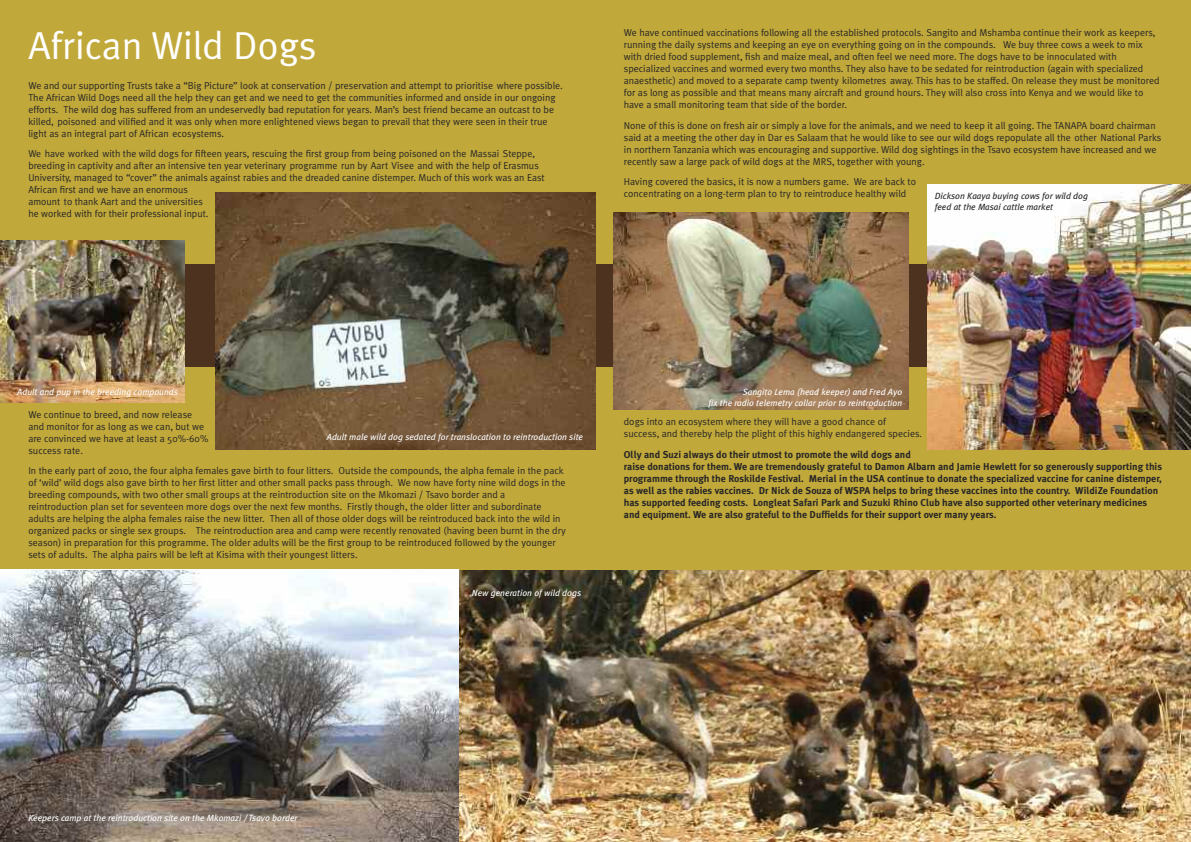
<style>
.page{position:relative;width:1191px;height:842px;background:#fff}
.page>*{position:absolute;margin:0;border:0;box-sizing:border-box;transform-origin:0 0}
.t1{font:39px "Meta Plus Normal";color:#fff}
.t2{font:10px/12px "Meta Plus Normal";color:#272627}
.t3{font:700 10px/12px "Meta Plus";color:#272627}
.t4{font:italic 9px/10.8px "Meta Plus";color:#fff;text-align:right}
.t5{font:italic 9px/10.8px "Meta Plus";color:#272627}
</style>
<div class="page">
<div style="left:0;top:0;width:1191px;height:578px;background:#c1a83a"></div>
<div style="left:0;top:264px;width:1191px;height:103px;background:#4d3220"></div>
<img style="left:0;top:240px;width:185px;height:163px">
<img style="left:458px;top:570px;width:733px;height:272px">
<img style="left:215px;top:193px;width:380px;height:257px">
<img style="left:0;top:570px;width:458px;height:272px">
<img style="left:927px;top:185px;width:264px;height:264px">
<img style="left:614px;top:213px;width:294px;height:197px">
<h1 class="t1" style="left:28px;top:23px;width:290px">African Wild Dogs</h1>
<p class="t2" style="left:28px;top:79px;width:536px">We and our supporting Trusts take a “Big Picture” look at conservation / preservation and attempt to prioritise where possible.<br>The African Wild Dogs need all the help they can get and we need to get the communities informed and onside in our ongoing efforts. The wild dog has suffered from an undeservedly bad reputation for years. Man’s best friend became an outcast to be killed, poisoned and vilified and it was only when more enlightened views began to prevail that they were seen in their true light as an integral part of African ecosystems.</p>
<p class="t2" style="left:28px;top:148px;width:518px">We have worked with the wild dogs for fifteen years, rescuing the first group from being poisoned on the Massai Steppe, breeding in captivity and after an intensive ten year veterinary programme run by Aart Visee and with the help of Erasmus University, managed to “cover” the animals against rabies and the dreaded canine distemper. Much of this work was an East African first and we have an enormous<br>amount to thank Aart and the universities<br>he worked with for their professional input.</p>
<p class="t2" style="left:624px;top:27px;width:537px">We have continued vaccinations following all the established protocols. Sangito and Mshamba continue their work as keepers, running the daily systems and keeping an eye on everything going on in the compounds. We buy three cows a week to mix with dried food supplement, fish and maize meal, and often feel we need more. The dogs have to be innoculated with specialized vaccines and wormed every two months. They also have to be sedated for reintroduction (again with specialized anaesthetic) and moved to a separate camp twenty kilometres away. This has to be staffed. On release they must be monitored for as long as possible and that means many aircraft and ground hours. They will also cross into Kenya and we would like to have a small monitoring team that side of the border.</p>
<p class="t2" style="left:624px;top:119px;width:539px">None of this is done on fresh air or simply a love for the animals, and we need to keep it all going. The TANAPA board chairman said at a meeting the other day in Dar es Salaam that he would like to see our wild dogs repopulate all the other National Parks in northern Tanzania which was encouraging and supportive. Wild dog sightings in the Tsavo ecosystem have increased and we recently saw a large pack of wild dogs at the MRS, together with young.</p>
<p class="t2" style="left:624px;top:176px;width:294px">Having covered the basics, it is now a numbers game. We are back to concentrating on a long-term plan to try to reintroduce healthy wild</p>
<p class="t5" style="left:934px;top:191px;width:155px">Dickson Kaaya buying cows for wild dog feed at the Masai cattle market</p>
<p class="t4" style="left:17px;top:386px;width:162px">Adult and pup in the breeding compounds</p>
<p class="t2" style="left:28px;top:408px;width:181px">We continue to breed, and now release and monitor for as long as we can, but we are convinced we have at least a 50%-60% success rate.</p>
<p class="t2" style="left:28px;top:465px;width:539px">In the early part of 2010, the four alpha females gave birth to four litters. Outside the compounds, the alpha female in the pack of ‘wild’ wild dogs also gave birth to her first litter and other small packs pass through. We now have forty nine wild dogs in the breeding compounds, with two other small groups at the reintroduction site on the Mkomazi / Tsavo border and a reintroduction plan set for seventeen more dogs over the next few months. Firstly though, the older litter and subordinate adults are helping the alpha females raise the new litter. Then all of those older dogs will be reintroduced back into the wild in organized packs or single sex groups. The reintroduction area and camp were recently renovated (having been burnt in the dry season) in preparation for this programme. The older adults will be the first group to be reintroduced followed by the younger sets of adults. The alpha pairs will be left at Kisima with their youngest litters.</p>
<p class="t4" style="left:327px;top:431px;width:258px">Adult male wild dog sedated for translocation to reintroduction site</p>
<p class="t4" style="left:472px;top:587px;width:111px">New generation of wild dogs</p>
<p class="t4" style="left:708px;top:386px;width:195px">Sangito Lema (head keeper) and Fred Ayo<br>fix the radio telemetry collar prior to reintroduction</p>
<p class="t2" style="left:624px;top:416px;width:300px">dogs into an ecosystem where they will have a good chance of success, and thereby help the plight of this highly endangered species.</p>
<p class="t3" style="left:624px;top:448px;width:539px">Olly and Suzi always do their utmost to promote the wild dogs and<br>raise donations for them. We are tremendously grateful to Damon Albarn and Jamie Hewlett for so generously supporting this programme through the Roskilde Festival. Merial in the USA continue to donate the specialized vaccine for canine distemper, as well as the rabies vaccines. Dr Nick de Souza of WSPA helps to bring these vaccines into the country. WildiZe Foundation has supported feeding costs. Longleat Safari Park and Suzuki Rhino Club have also supported other veterinary medicines and equipment. We are also grateful to the Duffields for their support over many years.</p>
<p class="t4" style="left:28px;top:812px;width:271px">Keepers camp at the reintroduction site on the Mkomazi / Tsavo border</p>
</div>
